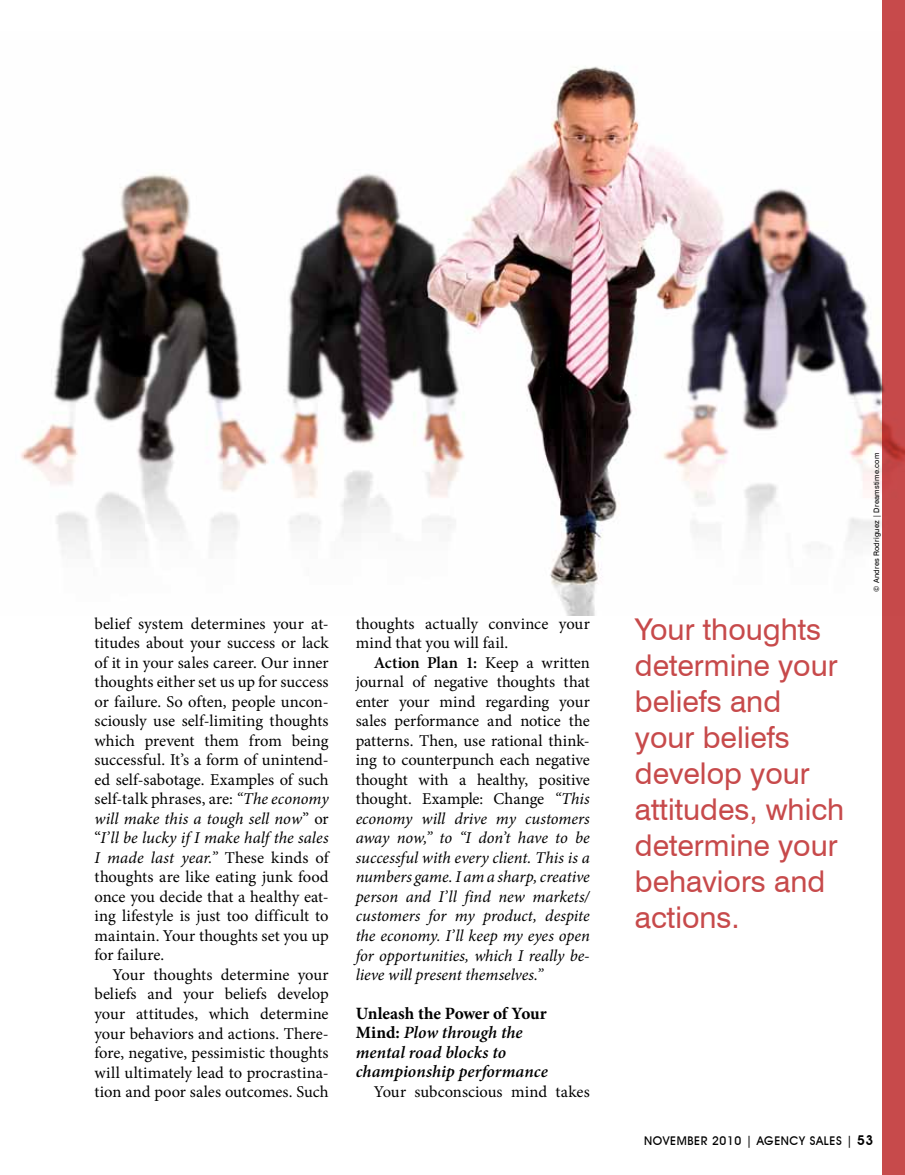
<style>
.page{position:relative;width:905px;height:1175px;background:#fff}
.page>*{position:absolute;margin:0;border:0;box-sizing:border-box;transform-origin:0 0}
.t1{font:30px/36px "Swiss 721 BT";color:#c74a4b}
.t2{font:italic 600 17.25px/19.5px "Minion Pro";color:#000}
.t3{font:16.5px/19.5px "Minion Pro";letter-spacing:.005em;color:#000;text-align:justify}
.t4{font:italic 16.5px/19.5px "Minion Pro";letter-spacing:-.005em;color:#000;text-align:justify}
.t5{font:500 12px "Avant Garde IT Cby BT";letter-spacing:.05em;color:#000}
.t6{font:7.5px "Swiss 721 BT";letter-spacing:.025em;color:#000}
.s1{font-style:italic}
.s2{font-weight:600;font-style:normal}
.s3{font-style:normal}
.s4{font-weight:700;font-style:normal}
.s5{font-weight:600;font-size:13.5px}
</style>
<div class="page">
<img style="left:21px;top:66px;width:861px;height:549px">
<div style="left:882px;top:0;width:22px;height:1174px;background:#c74a4b"></div>
<p class="t3" style="left:94px;top:614px;width:236px">belief system determines your at&shy;titudes about your success or lack of it in your sales career. Our inner thoughts either set us up for success or failure. So often, people uncon&shy;sciously use self-limiting thoughts which prevent them from being successful. It’s a form of unintend&shy;ed self-sabotage. Examples of such self-talk phrases, are: <span class="s1">“The economy will make this a tough sell now</span>” or “<span class="s1">I’ll be lucky if I make half the sales I made last year.”</span> These kinds of thoughts are like eating junk food once you decide that a healthy eat&shy;ing lifestyle is just too difficult to maintain. Your thoughts set you up for failure.</p>
<p class="t3" style="left:94px;top:965px;width:236px;text-indent:18px">Your thoughts determine your beliefs and your beliefs develop your attitudes, which determine your behaviors and actions. There&shy;fore, negative, pessimistic thoughts will ultimately lead to procrastina&shy;tion and poor sales outcomes. Such</p>
<p class="t3" style="left:355px;top:614px;width:235px">thoughts actually convince your mind that you will fail.</p>
<p class="t4" style="left:355px;top:653px;width:236px;text-indent:18px"><span class="s2">Action Plan 1:</span> <span class="s3">Keep a written journal of negative thoughts that enter your mind regarding your sales performance and notice the patterns. Then, use rational think&shy;ing to counterpunch each negative thought with a healthy, positive thought. Example: Change</span> “This economy will drive my customers away now,” to “I don’t have to be successful with every client. This is a numbers game. I am a sharp, creative person and I’ll find new markets/ customers for my product, despite the economy. I’ll keep my eyes open for opportunities, which I really be&shy;lieve will present themselves.”</p>
<p class="t2" style="left:356px;top:1003px;width:194px"><span class="s4">Unleash the Power of Your<br>Mind:</span> Plow through the mental road blocks to championship performance</p>
<p class="t3" style="left:374px;top:1082px;width:217px">Your subconscious mind takes</p>
<h1 class="t1" style="left:634px;top:610px;width:211px">Your thoughts determine your beliefs and your beliefs develop your attitudes, which determine your behaviors and actions.</h1>
<p class="t6" style="left:871px;top:591px;width:140px;rotate:-90deg">© Andres Rodriguez | Dreamstime.com</p>
<p class="t5" style="left:644px;top:1133px;width:231px">NOVEMBER 2010 | AGENCY SALES | <span class="s5">53</span></p>
</div>
